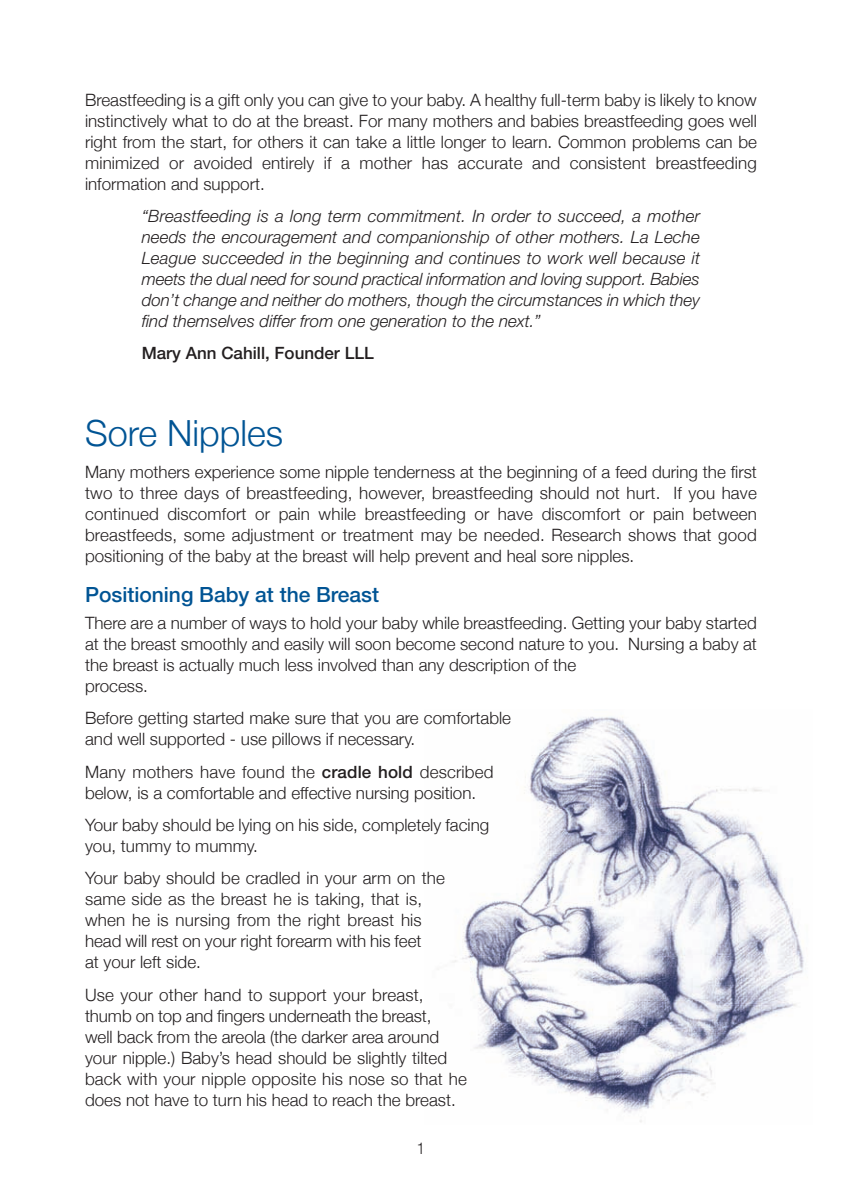
<style>
.page{position:relative;width:842px;height:1191px;background:#fff}
.page>*{position:absolute;margin:0;border:0;box-sizing:border-box;transform-origin:0 0}
.t1{font:300 36px "Helvetica Neue";color:#015494}
.t2{font:500 21px "Helvetica Neue";color:#015494}
.t3{font:300 17px/21px "Helvetica Neue";color:#231f20}
.t4{font:italic 300 17px/21px "Helvetica Neue";color:#231f20;text-align:justify}
.t5{font:500 17px "Helvetica Neue";color:#231f20}
.t6{font:300 condensed 16px "Helvetica Neue";color:#231f20}
.s1{font-weight:500}
</style>
<div class="page">
<img style="left:452px;top:716px;width:352px;height:406px">
<p class="t3" style="left:85px;top:89px;width:673px;text-align:justify">Breastfeeding is a gift only you can give to your baby. A healthy full-term baby is likely to know instinctively what to do at the breast. For many mothers and babies breastfeeding goes well right from the start, for others it can take a little longer to learn. Common problems can be minimized or avoided entirely if a mother has accurate and consistent breastfeeding information and support.</p>
<p class="t4" style="left:142px;top:207px;width:560px">“Breastfeeding is a long term commitment. In order to succeed, a mother needs the encouragement and companionship of other mothers. La Leche League succeeded in the beginning and continues to work well because it meets the dual need for sound practical information and loving support. Babies don’t change and neither do mothers, though the circumstances in which they find themselves differ from one generation to the next.”</p>
<p class="t5" style="left:142px;top:347px;width:234px">Mary Ann Cahill, Founder LLL</p>
<h1 class="t1" style="left:85px;top:411px;width:200px">Sore Nipples</h1>
<p class="t3" style="left:85px;top:461px;width:673px;text-align:justify">Many mothers experience some nipple tenderness at the beginning of a feed during the first two to three days of breastfeeding, however, breastfeeding should not hurt. If you have continued discomfort or pain while breastfeeding or have discomfort or pain between breastfeeds, some adjustment or treatment may be needed. Research shows that good positioning of the baby at the breast will help prevent and heal sore nipples.</p>
<p class="t2" style="left:85px;top:587px;width:296px">Positioning Baby at the Breast</p>
<p class="t3" style="left:85px;top:612px;width:673px">There are a number of ways to hold your baby while breastfeeding. Getting your baby started at the breast smoothly and easily will soon become second nature to you. Nursing a baby at the breast is actually much less involved than any description of the<br>process.</p>
<p class="t3" style="left:85px;top:707px;width:428px">Before getting started make sure that you are comfortable and well supported - use pillows if necessary.</p>
<p class="t3" style="left:85px;top:760px;width:410px">Many mothers have found the <span class="s1">cradle hold</span> described below, is a comfortable and effective nursing position.</p>
<p class="t3" style="left:85px;top:814px;width:406px">Your baby should be lying on his side, completely facing you, tummy to mummy.</p>
<p class="t3" style="left:85px;top:867px;width:361px">Your baby should be cradled in your arm on the same side as the breast he is taking, that is, when he is nursing from the right breast his head will rest on your right forearm with his feet<br>at your left side.</p>
<p class="t3" style="left:85px;top:983px;width:383px">Use your other hand to support your breast, thumb on top and fingers underneath the breast,<br>well back from the areola (the darker area around your nipple.) Baby’s head should be slightly tilted back with your nipple opposite his nose so that he does not have to turn his head to reach the breast.</p>
<p class="t6" style="left:417px;top:1142px;width:9px">1</p>
</div>
